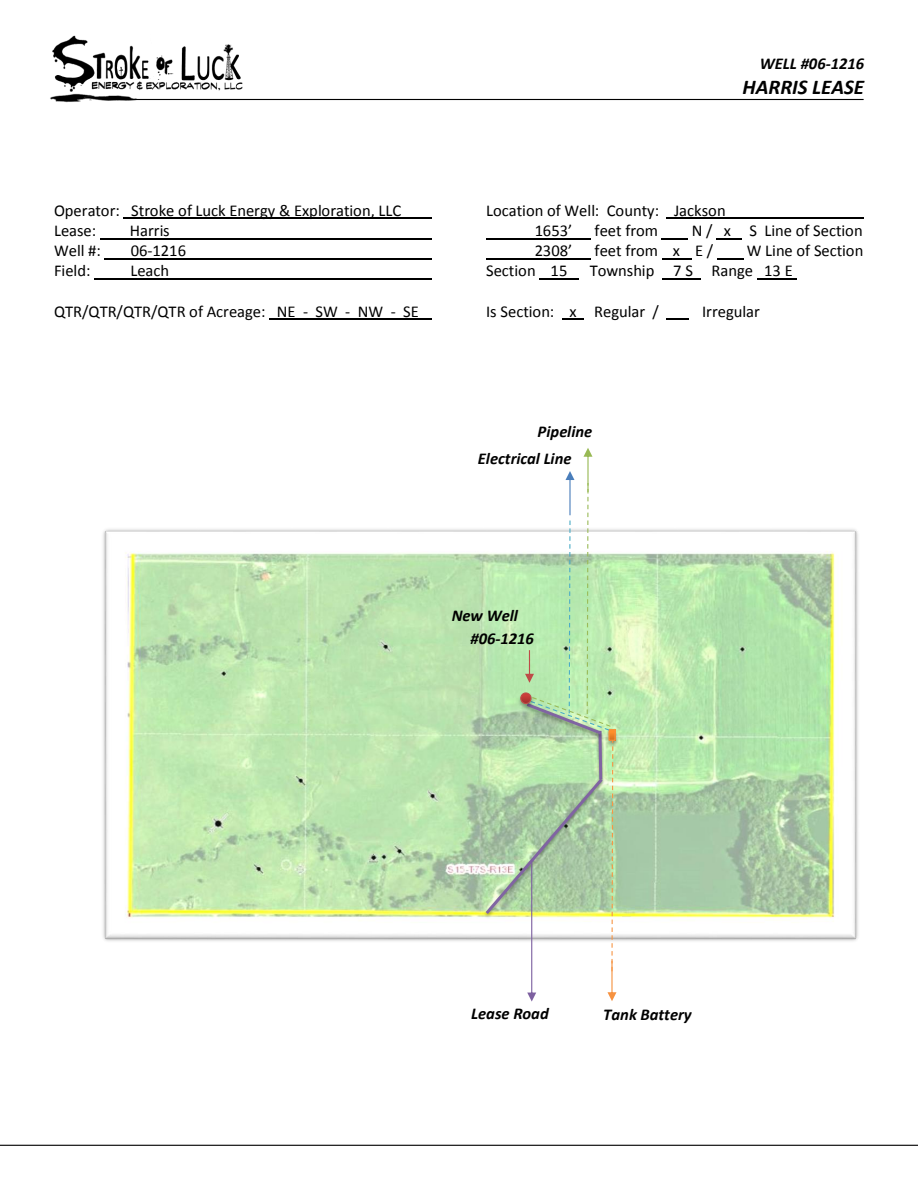
<style>
.page{position:relative;width:918px;height:1188px;background:#fff}
.page>*{position:absolute;margin:0;border:0;box-sizing:border-box;transform-origin:0 0}
.t1{font:italic 700 21px "Calibri";color:#000}
.t2{font:16.5px "Calibri";color:#000}
.t3{font:italic 700 16.5px "Calibri";color:#000}
.s1{color:#fff}
</style>
<div class="page">
<hr style="left:0;top:1145px;width:918px;height:1px;background:#000">
<img style="left:50px;top:35px;width:246px;height:68px">
<hr style="left:124px;top:218px;width:308px;height:1px;background:#000">
<hr style="left:667px;top:218px;width:197px;height:1px;background:#000">
<hr style="left:100px;top:238px;width:332px;height:1px;background:#000">
<hr style="left:486px;top:238px;width:105px;height:1px;background:#000">
<svg style="left:662px;top:238px;width:26px;height:1px"></svg>
<svg style="left:716px;top:238px;width:26px;height:1px"></svg>
<hr style="left:105px;top:258px;width:327px;height:1px;background:#000">
<hr style="left:486px;top:258px;width:105px;height:1px;background:#000">
<svg style="left:662px;top:258px;width:29px;height:1px"></svg>
<svg style="left:717px;top:258px;width:26px;height:1px"></svg>
<hr style="left:94px;top:278px;width:338px;height:1px;background:#000">
<hr style="left:539px;top:278px;width:39px;height:1px;background:#000">
<hr style="left:662px;top:278px;width:38px;height:1px;background:#000">
<hr style="left:757px;top:278px;width:40px;height:1px;background:#000">
<hr style="left:269px;top:318px;width:163px;height:2px;background:#000">
<hr style="left:562px;top:318px;width:22px;height:2px;background:#000">
<hr style="left:667px;top:318px;width:22px;height:2px;background:#000">
<img style="left:103px;top:529px;width:755px;height:412px">
<hr style="left:122px;top:99px;width:742px;height:1px;background:#000">
<img style="left:480px;top:776px;width:3px;height:145px">
<img style="left:616px;top:727px;width:4px;height:21px">
<svg style="left:483px;top:448px;width:133px;height:554px"></svg>
<p class="t3" style="left:760px;top:57px;width:106px">WELL #06-1216</p>
<p class="t1" style="left:742px;top:78px;width:123px">HARRIS LEASE</p>
<p class="t2" style="left:54px;top:204px;width:349px">Operator: Stroke of Luck Energy &amp; Exploration, LLC</p>
<p class="t2" style="left:486px;top:204px;width:241px">Location of Well: County: Jackson</p>
<p class="t2" style="left:54px;top:224px;width:44px">Lease:</p>
<p class="t2" style="left:130px;top:224px;width:41px">Harris</p>
<p class="t2" style="left:535px;top:224px;width:39px">1653’</p>
<p class="t2" style="left:595px;top:224px;width:65px">feet from</p>
<p class="t2" style="left:692px;top:224px;width:173px">N / x S Line of Section</p>
<p class="t2" style="left:54px;top:244px;width:48px">Well #:</p>
<p class="t2" style="left:131px;top:244px;width:57px">06-1216</p>
<p class="t2" style="left:535px;top:244px;width:39px">2308’</p>
<p class="t2" style="left:595px;top:244px;width:120px">feet from x E /</p>
<p class="t2" style="left:747px;top:244px;width:118px">W Line of Section</p>
<p class="t2" style="left:54px;top:264px;width:38px">Field:</p>
<p class="t2" style="left:131px;top:264px;width:40px">Leach</p>
<p class="t2" style="left:486px;top:264px;width:83px">Section 15</p>
<p class="t2" style="left:590px;top:264px;width:213px">Township 7 S Range 13 E <span class="s1">.</span></p>
<p class="t2" style="left:54px;top:304px;width:366px">QTR/QTR/QTR/QTR of Acreage: NE - SW - NW - SE</p>
<p class="t2" style="left:486px;top:304px;width:174px">Is Section: x Regular /</p>
<p class="t2" style="left:702px;top:304px;width:59px">Irregular</p>
<p class="t3" style="left:538px;top:425px;width:56px">Pipeline</p>
<p class="t3" style="left:478px;top:452px;width:95px">Electrical Line</p>
<p class="t3" style="left:452px;top:609px;width:68px">New Well</p>
<p class="t3" style="left:470px;top:632px;width:65px">#06-1216</p>
<p class="t3" style="left:471px;top:1007px;width:79px">Lease Road</p>
<p class="t3" style="left:603px;top:1007px;width:90px">Tank Battery</p>
</div>
